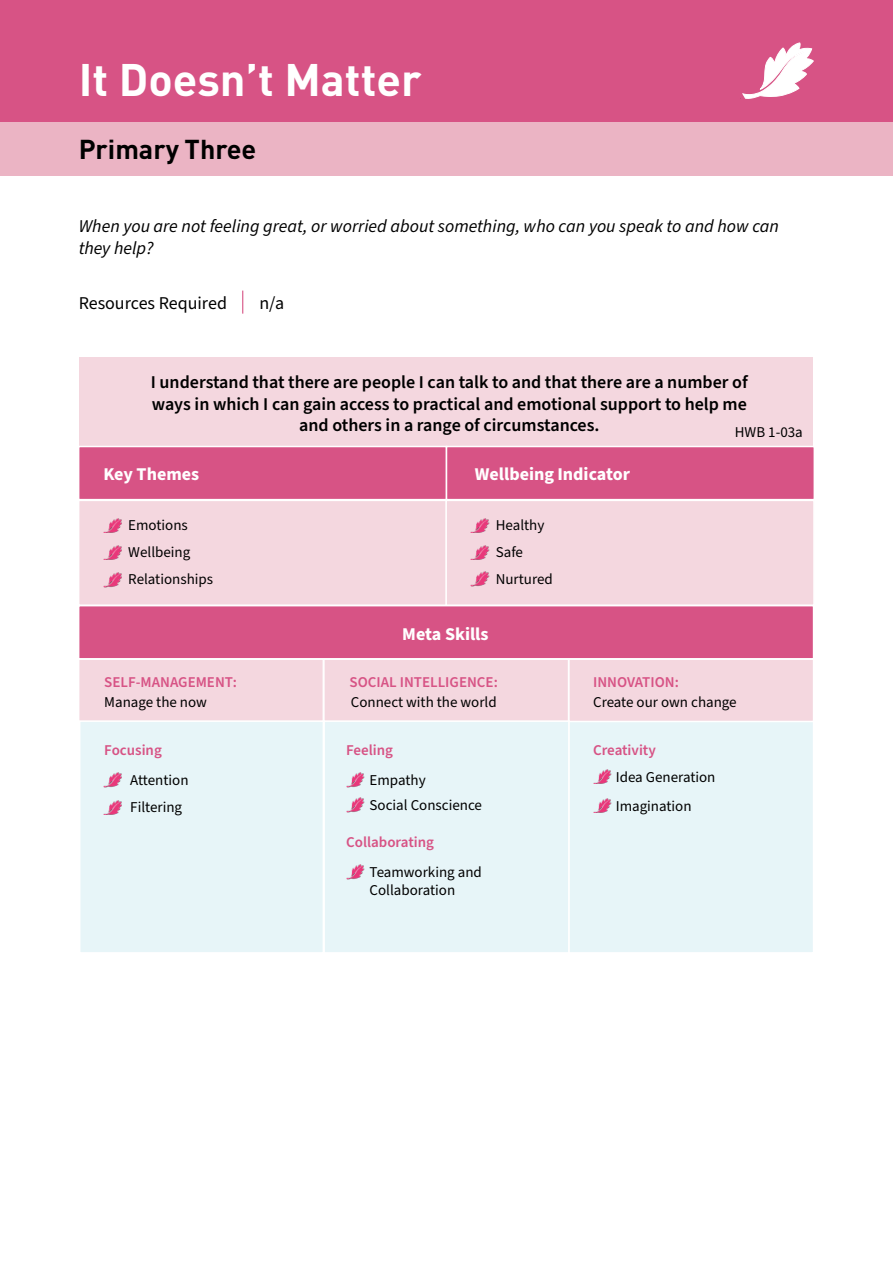
<style>
.page{position:relative;width:893px;height:1263px;background:#fff}
.page>*{position:absolute;margin:0;border:0;box-sizing:border-box;transform-origin:0 0}
.t1{font:700 45px "DIN";color:#fff}
.t2{font:700 27px "DIN";color:#000}
.t3{font:600 18px/21.6px "Source Sans Pro";color:#000;text-align:center}
.t4{font:italic 18px/21.6px "Source Sans Pro";color:#000}
.t5{font:700 18px "Source Sans Pro";color:#fff}
.t6{font:18px "Source Sans Pro";color:#000}
.t7{font:15px/27px "Source Sans Pro";color:#000}
.t8{font:600 15px "Source Sans Pro";color:#d75385}
</style>
<div class="page">
<div style="left:0;top:0;width:893px;height:176px;background:#d75385"></div>
<div style="left:0;top:123px;width:893px;height:53px;background:#ebb4c4"></div>
<div style="left:80px;top:357px;width:733px;height:89px;background:#f4d7df"></div>
<div style="left:78px;top:500px;width:369px;height:106px;background:#f4d7df;border:2px solid #fff"></div>
<div style="left:78px;top:658px;width:246px;height:64px;background:#f4d7df;border:2px solid #fff"></div>
<div style="left:79px;top:720px;width:245px;height:234px;background:#e7f5f8;border:2px solid #fff"></div>
<div style="left:568px;top:720px;width:246px;height:234px;background:#e7f5f8;border:2px solid #fff"></div>
<div style="left:323px;top:658px;width:246px;height:64px;background:#f4d7df;border:2px solid #fff"></div>
<div style="left:568px;top:658px;width:246px;height:64px;background:#f4d7df;border:2px solid #fff"></div>
<div style="left:445px;top:500px;width:370px;height:106px;background:#f4d7df;border:2px solid #fff"></div>
<div style="left:78px;top:446px;width:369px;height:54px;background:#d75385;border:2px solid #fff"></div>
<div style="left:78px;top:605px;width:736px;height:54px;background:#d75385;border:2px solid #fff"></div>
<div style="left:446px;top:446px;width:369px;height:54px;background:#d75385;border:2px solid #fff"></div>
<svg style="left:242px;top:291px;width:1px;height:23px"></svg>
<img style="left:104px;top:518px;width:18px;height:14px">
<img style="left:471px;top:518px;width:18px;height:14px">
<img style="left:103px;top:546px;width:19px;height:14px">
<img style="left:471px;top:546px;width:18px;height:14px">
<img style="left:471px;top:572px;width:18px;height:14px">
<img style="left:103px;top:573px;width:19px;height:14px">
<img style="left:103px;top:773px;width:19px;height:14px">
<img style="left:104px;top:800px;width:18px;height:14px">
<img style="left:593px;top:769px;width:18px;height:15px">
<img style="left:593px;top:798px;width:18px;height:15px">
<div style="left:323px;top:720px;width:247px;height:234px;background:#e7f5f8;border:2px solid #fff"></div>
<img style="left:346px;top:773px;width:18px;height:14px">
<img style="left:346px;top:798px;width:18px;height:14px">
<img style="left:346px;top:865px;width:18px;height:14px">
<svg style="left:740px;top:42px;width:74px;height:57px"></svg>
<h1 class="t1" style="left:79px;top:64px;width:344px">It Doesn’t Matter</h1>
<h2 class="t2" style="left:79px;top:139px;width:179px">Primary Three</h2>
<p class="t4" style="left:79px;top:217px;width:702px">When you are not feeling great, or worried about something, who can you speak to and how can they help?</p>
<p class="t6" style="left:79px;top:296px;width:150px">Resources Required</p>
<p class="t6" style="left:259px;top:296px;width:26px">n/a</p>
<p class="t3" style="left:151px;top:373px;width:598px">I understand that there are people I can talk to and that there are a number of ways in which I can gain access to practical and emotional support to help me and others in a range of circumstances.</p>
<p class="t5" style="left:103px;top:467px;width:97px">Key Themes</p>
<p class="t5" style="left:475px;top:467px;width:157px">Wellbeing Indicator</p>
<p class="t7" style="left:128px;top:513px;width:86px">Emotions<br>Wellbeing<br>Relationships</p>
<p class="t7" style="left:735px;top:420px;width:69px">HWB 1-03a</p>
<p class="t7" style="left:496px;top:513px;width:59px">Healthy<br>Safe<br>Nurtured</p>
<p class="t5" style="left:402px;top:627px;width:88px">Meta Skills</p>
<p class="t8" style="left:350px;top:676px;width:150px">SOCIAL INTELLIGENCE:</p>
<p class="t7" style="left:351px;top:689px;width:147px">Connect with the world</p>
<p class="t8" style="left:104px;top:676px;width:134px">SELF-MANAGEMENT:</p>
<p class="t7" style="left:104px;top:689px;width:104px">Manage the now</p>
<p class="t8" style="left:104px;top:744px;width:59px">Focusing</p>
<p class="t8" style="left:593px;top:744px;width:64px">Creativity</p>
<p class="t8" style="left:593px;top:676px;width:87px">INNOVATION:</p>
<p class="t7" style="left:593px;top:689px;width:145px">Create our own change</p>
<p class="t8" style="left:346px;top:744px;width:48px">Feeling</p>
<p class="t7" style="left:130px;top:767px;width:60px">Attention<br>Filtering</p>
<p class="t7" style="left:616px;top:763px;width:101px;line-height:29.1px">Idea Generation<br>Imagination</p>
<p class="t7" style="left:370px;top:769px;width:114px;line-height:24.9px">Empathy<br>Social Conscience</p>
<p class="t8" style="left:346px;top:836px;width:89px">Collaborating</p>
<p class="t7" style="left:370px;top:864px;width:114px;line-height:18px">Teamworking and<br>Collaboration</p>
</div>
